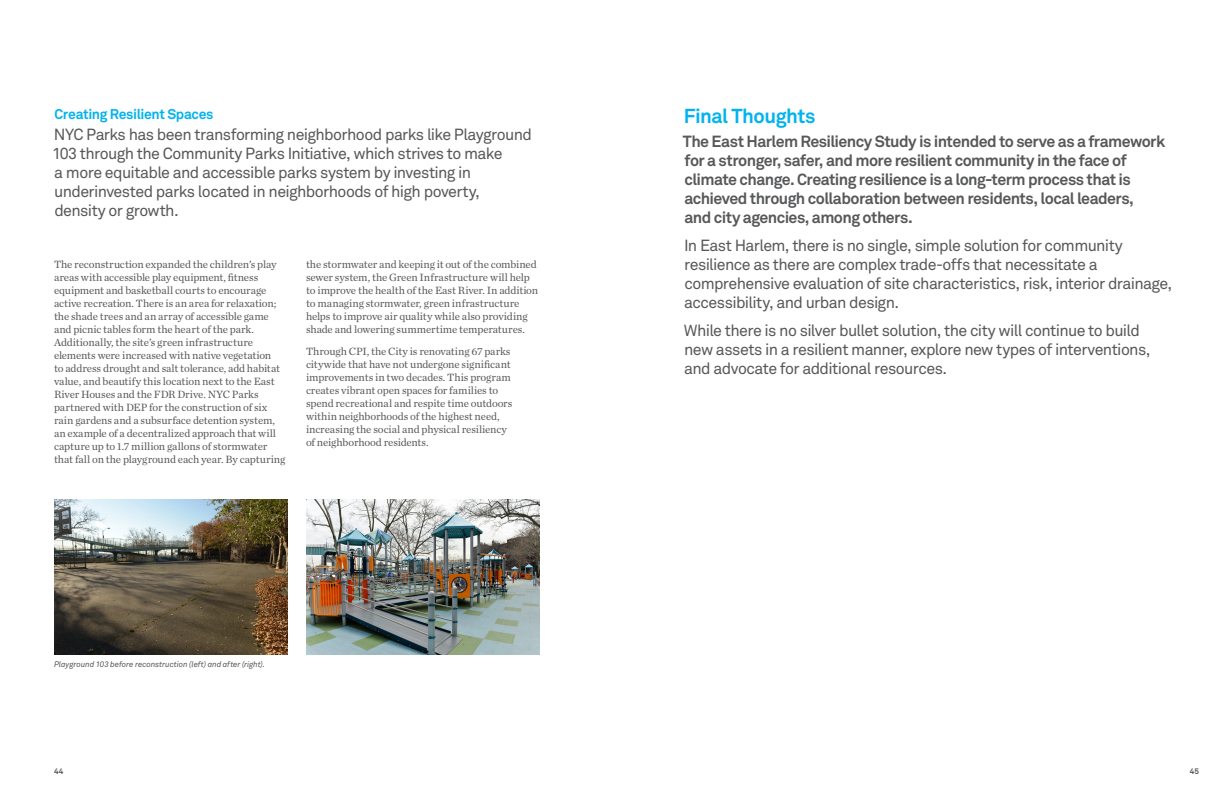
<style>
.page{position:relative;width:1224px;height:792px;background:#fff}
.page>*{position:absolute;margin:0;border:0;box-sizing:border-box;transform-origin:0 0}
.Copy-Head-DkGr{font:700 20px "Akkurat";letter-spacing:-.025em;color:#00b3ee}
.Copy-Intro{font:16px/19px "Akkurat";letter-spacing:-.04em;color:#57585a}
.Copy-Intro-2{font:700 16px/19px "Akkurat";letter-spacing:-.035em;color:#57585a}
.Copy-Subhead-Blue{font:700 14px "Akkurat";letter-spacing:-.025em;color:#00b3ee}
.Copy{font:11px/13px "Chronicle Text G1";letter-spacing:-.01em;color:#57585a}
.t1{font:italic 8px "Akkurat";letter-spacing:-.01em;color:#57585a}
.t2{font:700 8px "Akkurat";color:#545759}
</style>
<div class="page">
<img style="left:54px;top:499px;width:234px;height:156px">
<img style="left:306px;top:499px;width:234px;height:156px">
<p class="Copy-Subhead-Blue" style="left:54px;top:105px;width:160px">Creating Resilient Spaces</p>
<p class="Copy-Intro" style="left:52px;top:125px;width:481px">NYC Parks has been transforming neighborhood parks like Playground 103 through the Community Parks Initiative, which strives to make<br>a more equitable and accessible parks system by investing in underinvested parks located in neighborhoods of high poverty, density or growth.</p>
<p class="Copy" style="left:54px;top:257px;width:233px">The reconstruction expanded the children’s play areas with accessible play equipment, fitness equipment and basketball courts to encourage active recreation. There is an area for relaxation; the shade trees and an array of accessible game and picnic tables form the heart of the park.<br>Additionally, the site’s green infrastructure elements were increased with native vegetation<br>to address drought and salt tolerance, add habitat value, and beautify this location next to the East River Houses and the FDR Drive. NYC Parks partnered with DEP for the construction of six rain gardens and a subsurface detention system, an example of a decentralized approach that will capture up to 1.7 million gallons of stormwater that fall on the playground each year. By capturing</p>
<p class="Copy" style="left:306px;top:257px;width:234px">the stormwater and keeping it out of the combined sewer system, the Green Infrastructure will help to improve the health of the East River. In addition to managing stormwater, green infrastructure helps to improve air quality while also providing shade and lowering summertime temperatures.</p>
<p class="Copy" style="left:306px;top:344px;width:208px">Through CPI, the City is renovating 67 parks citywide that have not undergone significant improvements in two decades. This program creates vibrant open spaces for families to spend recreational and respite time outdoors within neighborhoods of the highest need, increasing the social and physical resiliency of neighborhood residents.</p>
<p class="t1" style="left:54px;top:659px;width:213px">Playground 103 before reconstruction (left) and after (right).</p>
<p class="Copy-Head-DkGr" style="left:684px;top:104px;width:133px">Final Thoughts</p>
<p class="Copy-Intro-2" style="left:683px;top:132px;width:484px">The East Harlem Resiliency Study is intended to serve as a framework for a stronger, safer, and more resilient community in the face of climate change. Creating resilience is a long-term process that is achieved through collaboration between residents, local leaders,<br>and city agencies, among others.</p>
<p class="Copy-Intro" style="left:684px;top:236px;width:490px">In East Harlem, there is no single, simple solution for community resilience as there are complex trade-offs that necessitate a comprehensive evaluation of site characteristics, risk, interior drainage, accessibility, and urban design.</p>
<p class="Copy-Intro" style="left:684px;top:321px;width:468px">While there is no silver bullet solution, the city will continue to build new assets in a resilient manner, explore new types of interventions, and advocate for additional resources.</p>
<p class="t2" style="left:54px;top:766px;width:11px">44</p>
<p class="t2" style="left:1190px;top:766px;width:11px">45</p>
</div>
